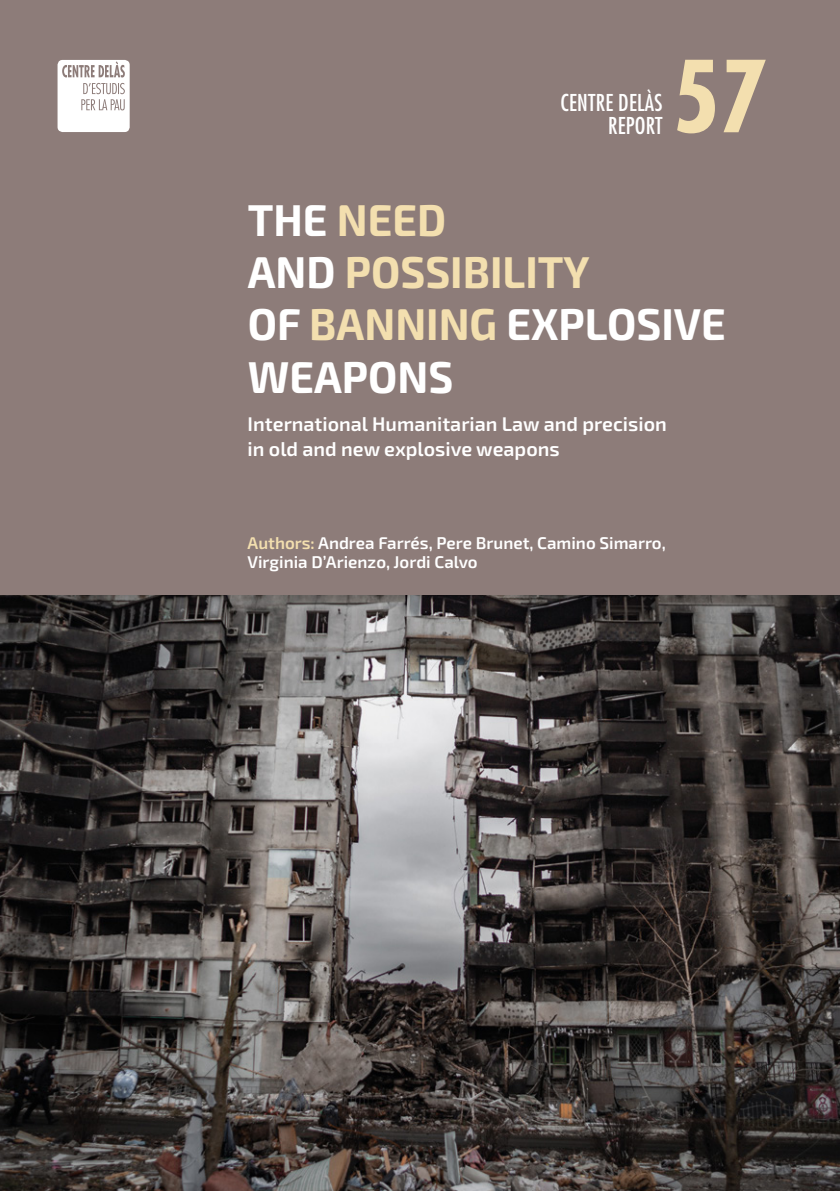
<style>
.page{position:relative;width:840px;height:1191px;background:#fff}
.page>*{position:absolute;margin:0;border:0;box-sizing:border-box;transform-origin:0 0}
.t1{font:700 condensed 96.2px "Futura";color:#f3dfaf}
.t2{font:700 44.6px/52.4px "Exo 2.0";color:#fff;scale:.96 1}
.t3{font:condensed 22.6px/22.6px "Futura";letter-spacing:.01em;color:#fff;text-align:right}
.t4{font:600 19.8px/25.4px "Exo 2.0";color:#fff}
.t5{font:600 17px/19.8px "Exo 2.0";color:#fff}
.s1{color:#f3dfaf}
</style>
<div class="page">
<div style="left:0;top:0;width:839px;height:1191px;background:#8d7c79"></div>
<img style="left:0;top:595px;width:839px;height:596px">
<svg style="left:57px;top:60px;width:73px;height:72px;background:#edeaea"></svg>
<h3 class="t3" style="left:560px;top:91px;width:103px">CENTRE DELÀS<br>REPORT</h3>
<h1 class="t1" style="left:672px;top:37px;width:96px">57</h1>
<h2 class="t2" style="left:247px;top:195px;width:499px">THE <span class="s1">NEED<br></span>AND <span class="s1">POSSIBILITY<br></span>OF <span class="s1">BANNING</span> EXPLOSIVE<br>WEAPONS</h2>
<p class="t4" style="left:247px;top:411px;width:420px">International Humanitarian Law and precision in old and new explosive weapons</p>
<p class="t5" style="left:247px;top:533px;width:419px"><span class="s1">Authors:</span> Andrea Farrés, Pere Brunet, Camino Simarro,<br>Virginia D’Arienzo, Jordi Calvo</p>
</div>
